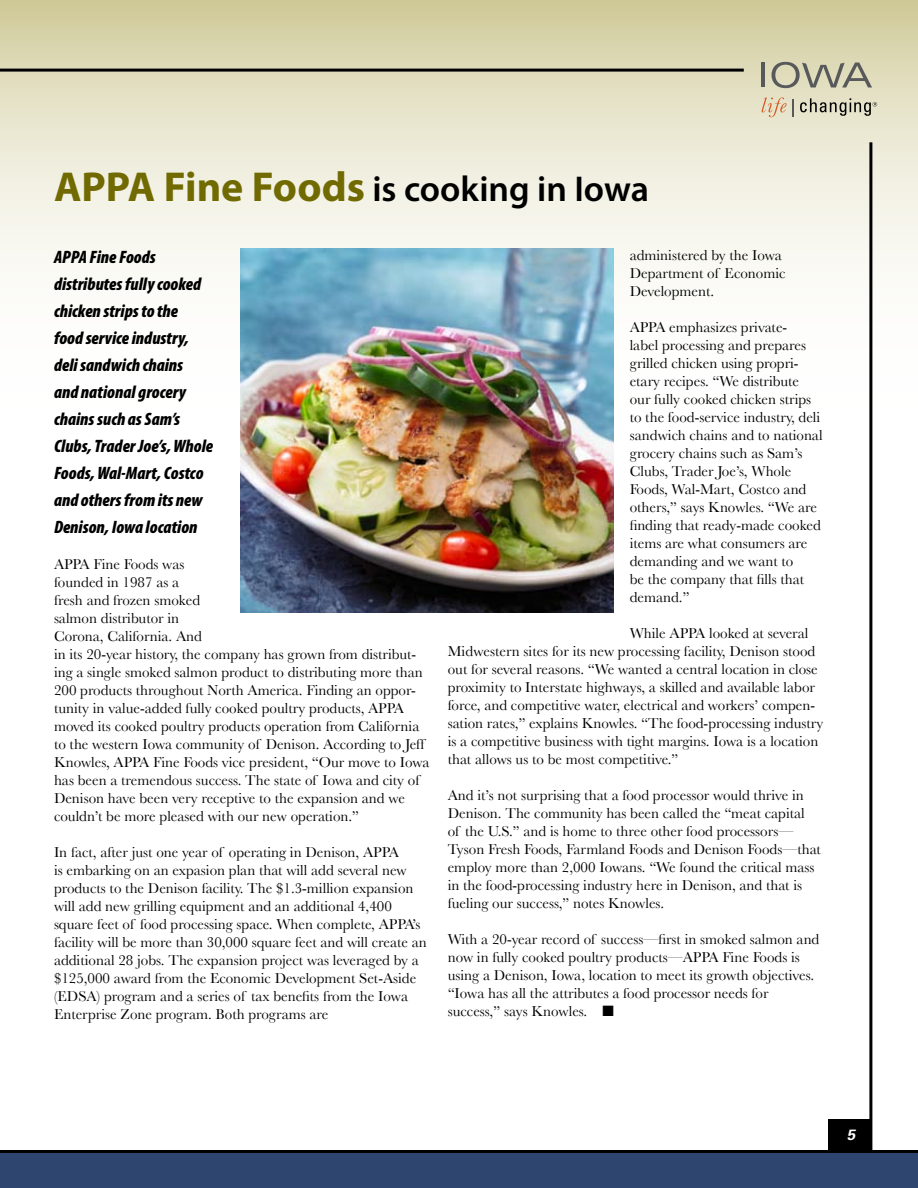
<style>
.page{position:relative;width:918px;height:1188px;background:#fff}
.page>*{position:absolute;margin:0;border:0;box-sizing:border-box;transform-origin:0 0}
.t1{font:600 36px "Myriad Pro";color:#000}
.t2{font:italic 900 condensed 18px/27px "Myriad Pro";color:#000}
.t3{font:15px/18px "Baskerville";color:#000}
.t4{font:italic 700 15px "Univers";color:#fff}
.s1{font-weight:700;font-size:42px;color:#706a00}
</style>
<div class="page">
<svg style="left:0;top:0;width:918px;height:486px"></svg>
<hr style="left:0;top:69px;width:744px;height:3px;background:#000">
<div style="left:828px;top:1119px;width:43px;height:31px;background:#000"></div>
<hr style="left:869px;top:142px;width:3px;height:1011px;background:#000">
<svg style="left:762px;top:98px;width:25px;height:19px"></svg>
<svg style="left:793px;top:99px;width:1px;height:18px"></svg>
<hr style="left:761px;top:63px;width:4px;height:24px;background:#58595b">
<svg style="left:772px;top:62px;width:100px;height:26px;background:#b5b39d"></svg>
<svg style="left:800px;top:98px;width:77px;height:18px"></svg>
<div style="left:0;top:1152px;width:918px;height:36px;background:#2e466f"></div>
<hr style="left:0;top:1150px;width:918px;height:3px;background:#000">
<img style="left:240px;top:248px;width:374px;height:365px">
<h1 class="t1" style="left:54px;top:166px;width:597px"><span class="s1">APPA Fine Foods</span> is cooking in Iowa</h1>
<p class="t2" style="left:54px;top:243px;width:161px">APPA Fine Foods distributes fully cooked chicken strips to the<br>food service industry, deli sandwich chains<br>and national grocery chains such as Sam’s<br>Clubs, Trader Joe’s, Whole<br>Foods, Wal-Mart, Costco and others from its new<br>Denison, Iowa location</p>
<p class="t3" style="left:54px;top:555px;width:377px">APPA Fine Foods was<br>founded in 1987 as a<br>fresh and frozen smoked<br>salmon distributor in<br>Corona, California. And<br>in its 20-year history, the company has grown from distribut&shy;ing a single smoked salmon product to distributing more than 200 products throughout North America. Finding an oppor&shy;tunity in value-added fully cooked poultry products, APPA moved its cooked poultry products operation from California to the western Iowa community of Denison. According to Jeff Knowles, APPA Fine Foods vice president, “Our move to Iowa has been a tremendous success. The state of Iowa and city of Denison have been very receptive to the expansion and we couldn’t be more pleased with our new operation.”</p>
<p class="t3" style="left:54px;top:843px;width:374px">In fact, after just one year of operating in Denison, APPA<br>is embarking on an expasion plan that will add several new products to the Denison facility. The $1.3-million expansion will add new grilling equipment and an additional 4,400 square feet of food processing space. When complete, APPA’s facility will be more than 30,000 square feet and will create an additional 28 jobs. The expansion project was leveraged by a $125,000 award from the Economic Development Set-Aside (EDSA) program and a series of tax benefits from the Iowa Enterprise Zone program. Both programs are</p>
<p class="t3" style="left:630px;top:246px;width:157px">administered by the Iowa<br>Department of Economic<br>Development.</p>
<p class="t3" style="left:630px;top:318px;width:194px">APPA emphasizes private-<br>label processing and prepares grilled chicken using propri&shy;etary recipes. “We distribute our fully cooked chicken strips to the food-service industry, deli sandwich chains and to national grocery chains such as Sam’s<br>Clubs, Trader Joe’s, Whole<br>Foods, Wal-Mart, Costco and others,” says Knowles. “We are finding that ready-made cooked items are what consumers are demanding and we want to<br>be the company that fills that demand.”</p>
<p class="t3" style="left:448px;top:624px;width:377px;text-indent:182px">While APPA looked at several Midwestern sites for its new processing facility, Denison stood out for several reasons. “We wanted a central location in close proximity to Interstate highways, a skilled and available labor force, and competitive water, electrical and workers’ compen&shy;sation rates,” explains Knowles. “The food-processing industry is a competitive business with tight margins. Iowa is a location that allows us to be most competitive.”</p>
<p class="t3" style="left:448px;top:786px;width:375px">And it’s not surprising that a food processor would thrive in Denison. The community has been called the “meat capital<br>of the U.S.” and is home to three other food processors— Tyson Fresh Foods, Farmland Foods and Denison Foods—that employ more than 2,000 Iowans. “We found the critical mass in the food-processing industry here in Denison, and that is fueling our success,” notes Knowles.</p>
<p class="t3" style="left:448px;top:930px;width:373px">With a 20-year record of success—first in smoked salmon and now in fully cooked poultry products—APPA Fine Foods is using a Denison, Iowa, location to meet its growth objectives. “Iowa has all the attributes a food processor needs for success,” says Knowles. ■</p>
<p class="t4" style="left:847px;top:1125px;width:10px">5</p>
</div>
